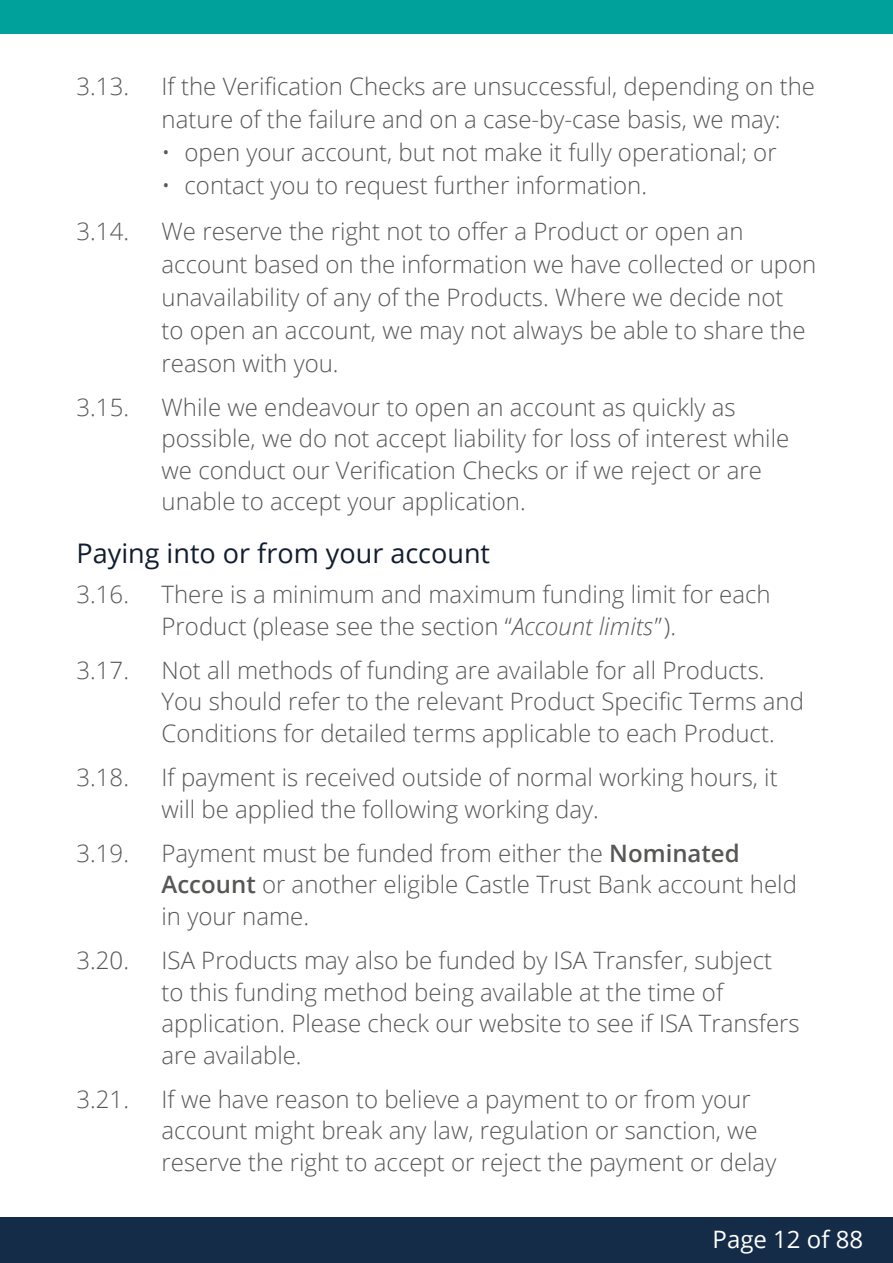
<style>
.page{position:relative;width:893px;height:1263px;background:#fff}
.page>*{position:absolute;margin:0;border:0;box-sizing:border-box;transform-origin:0 0}
.t1{font:27px "Open Sans";color:#111d2f}
.t2{font:300 24px/31.5px "Open Sans";color:#575756}
.t3{font:24px "Open Sans";color:#fff}
.s1{font-style:italic}
.s2{font-weight:600}
</style>
<div class="page">
<div style="left:0;top:0;width:893px;height:33px;background:#00a19a"></div>
<div style="left:0;top:1217px;width:893px;height:46px;background:#152c49"></div>
<p class="t2" style="left:77px;top:70px;width:54px">3.13.</p>
<p class="t2" style="left:162px;top:69px;width:655px;line-height:33px">If the Verification Checks are unsuccessful, depending on the nature of the failure and on a case-by-case basis, we may:</p>
<p class="t2" style="left:162px;top:136px;width:617px">• open your account, but not make it fully operational; or</p>
<p class="t2" style="left:162px;top:169px;width:487px">• contact you to request further information.</p>
<p class="t2" style="left:77px;top:215px;width:54px">3.14.</p>
<p class="t2" style="left:162px;top:214px;width:656px;line-height:33px">We reserve the right not to offer a Product or open an account based on the information we have collected or upon unavailability of any of the Products. Where we decide not<br>to open an account, we may not always be able to share the reason with you.</p>
<p class="t2" style="left:77px;top:391px;width:54px">3.15.</p>
<p class="t2" style="left:162px;top:391px;width:629px">While we endeavour to open an account as quickly as possible, we do not accept liability for loss of interest while we conduct our Verification Checks or if we reject or are unable to accept your application.</p>
<p class="t1" style="left:77px;top:535px;width:415px">Paying into or from your account</p>
<p class="t2" style="left:77px;top:578px;width:54px">3.16.</p>
<p class="t2" style="left:162px;top:578px;width:611px">There is a minimum and maximum funding limit for each<br>Product (please see the section “<span class="s1">Account limits</span>”).</p>
<p class="t2" style="left:77px;top:654px;width:54px">3.17.</p>
<p class="t2" style="left:162px;top:654px;width:644px">Not all methods of funding are available for all Products.<br>You should refer to the relevant Product Specific Terms and<br>Conditions for detailed terms applicable to each Product.</p>
<p class="t2" style="left:77px;top:761px;width:54px">3.18.</p>
<p class="t2" style="left:162px;top:761px;width:618px">If payment is received outside of normal working hours, it will be applied the following working day.</p>
<p class="t2" style="left:77px;top:837px;width:54px">3.19.</p>
<p class="t2" style="left:162px;top:837px;width:637px">Payment must be funded from either the <span class="s2">Nominated<br>Account</span> or another eligible Castle Trust Bank account held in your name.</p>
<p class="t2" style="left:77px;top:944px;width:54px">3.20.</p>
<p class="t2" style="left:162px;top:944px;width:640px">ISA Products may also be funded by ISA Transfer, subject to this funding method being available at the time of application. Please check our website to see if ISA Transfers are available.</p>
<p class="t2" style="left:77px;top:1083px;width:54px">3.21.</p>
<p class="t2" style="left:162px;top:1083px;width:616px">If we have reason to believe a payment to or from your account might break any law, regulation or sanction, we reserve the right to accept or reject the payment or delay</p>
<p class="t3" style="left:713px;top:1222px;width:152px">Page 12 of 88</p>
</div>
